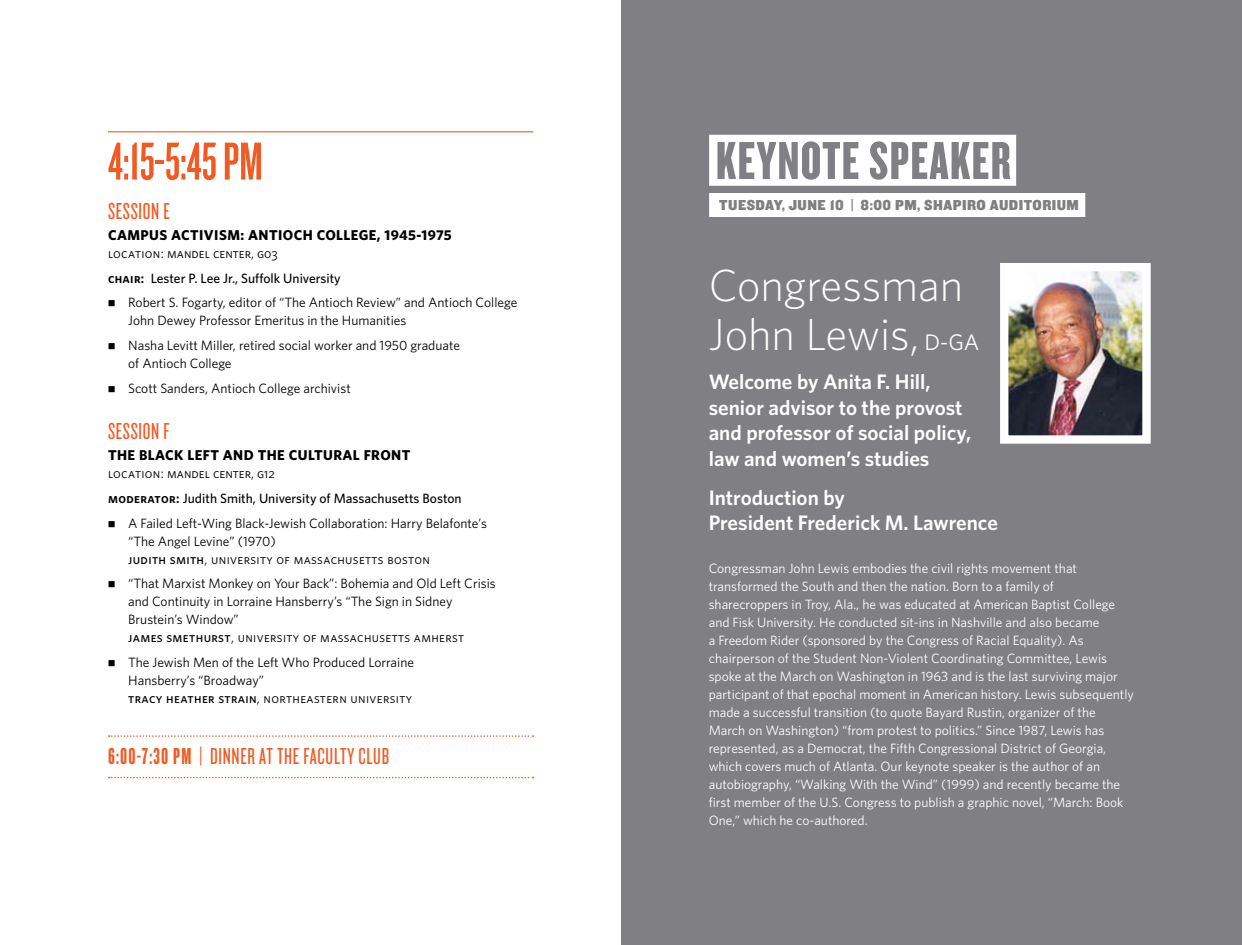
<style>
.page{position:relative;width:1242px;height:945px;background:#fff}
.page>*{position:absolute;margin:0;border:0;box-sizing:border-box;transform-origin:0 0}
.t1{font:55.5px "Knockout HTF68 Full Featherwt";letter-spacing:.025em;color:#807f83}
.t2{font:55.5px "Knockout HTF47 Bantamweight";color:#f15a22}
.t3{font:300 45px/49.5px "Whitney";color:#fff}
.t4{font:24px "Knockout HTF27 Junior Bantamwt";letter-spacing:.03em;color:#f15a22}
.t5{font:600 21px/25.5px "Whitney";color:#fff}
.t6{font:15px "Knockout HTF71 Full Middlewt";letter-spacing:.03em;color:#807f83}
.t7{font:700 14.25px "Whitney";letter-spacing:.03em;color:#000}
.t8{font:13.5px/18px "Whitney";color:#fff}
.t9{font:13.5px/24.8px "Whitney";color:#000}
.t10{font:13.5px "Whitney Book SC";letter-spacing:.025em;color:#000}
.t11{font:13.5px "Whitney Book SC";color:#000}
.s1{font-family:"Whitney Semibold SC"}
.s2{font-weight:500}
.s3{font-family:"Whitney Medium SC"}
.s4{font-family:"Knockout HTF67 Full Bantamwt"}
.s5{font-weight:400;font-size:22.5px}
</style>
<div class="page">
<hr style="left:108px;top:131px;width:425px;height:1px;background:#f15a22">
<svg style="left:109px;top:735px;width:424px;height:2px"></svg>
<svg style="left:109px;top:777px;width:424px;height:1px"></svg>
<div style="left:621px;top:0;width:621px;height:945px;background:#807f83"></div>
<img style="left:1009px;top:272px;width:133px;height:163px">
<div style="left:1000px;top:263px;width:151px;height:181px;border:8px solid #fff"></div>
<div style="left:709px;top:193px;width:376px;height:24px;background:#fff"></div>
<div style="left:709px;top:135px;width:307px;height:51px;background:#fff"></div>
<h1 class="t2" style="left:108px;top:134px;width:153px">4:15-5:45 pm</h1>
<h3 class="t4" style="left:108px;top:199px;width:63px">SESSION E</h3>
<p class="t7" style="left:108px;top:226px;width:345px">CAMPUS ACTIVISM: ANTIOCH COLLEGE, 1945-1975</p>
<p class="t11" style="left:108px;top:245px;width:171px">location: mandel center, g03</p>
<p class="t9" style="left:128px;top:265px;width:391px;text-indent:-20px"><span class="s1">chair:</span> <span class="s2">Lester P. Lee Jr., Suffolk University<br></span>Robert S. Fogarty, editor of “The Antioch Review” and Antioch College</p>
<p class="t9" style="left:128px;top:308px;width:333px">John Dewey Professor Emeritus in the Humanities<br>Nasha Levitt Miller, retired social worker and 1950 graduate</p>
<p class="t9" style="left:128px;top:351px;width:224px">of Antioch College<br>Scott Sanders, Antioch College archivist</p>
<h3 class="t4" style="left:108px;top:419px;width:63px">SESSION F</h3>
<p class="t7" style="left:108px;top:446px;width:303px">THE BLACK LEFT AND THE CULTURAL FRONT</p>
<p class="t11" style="left:108px;top:465px;width:168px">location: mandel center, g12</p>
<p class="t9" style="left:128px;top:485px;width:360px;text-indent:-20px"><span class="s1">moderator:</span> <span class="s2">Judith Smith, University of Massachusetts Boston<br></span>A Failed Left-Wing Black-Jewish Collaboration: Harry Belafonte’s</p>
<p class="t9" style="left:128px;top:528px;width:149px">“The Angel Levine” (1970)</p>
<p class="t10" style="left:128px;top:551px;width:303px"><span class="s3">judith smith</span>, university of massachusetts boston</p>
<p class="t9" style="left:128px;top:574px;width:369px;line-height:18px">“That Marxist Monkey on Your Back”: Bohemia and Old Left Crisis and Continuity in Lorraine Hansberry’s “The Sign in Sidney<br>Brustein’s Window”</p>
<p class="t10" style="left:128px;top:630px;width:338px"><span class="s3">james smethurst</span>, university of massachusetts amherst</p>
<p class="t9" style="left:128px;top:653px;width:287px;line-height:18px">The Jewish Men of the Left Who Produced Lorraine<br>Hansberry’s “Broadway”</p>
<p class="t10" style="left:128px;top:690px;width:285px"><span class="s3">tracy heather strain</span>, northeastern university</p>
<h3 class="t4" style="left:108px;top:744px;width:281px"><span class="s4">6:00-7:30 pm</span> | DINNER AT THE FACULTY CLUB</h3>
<h1 class="t1" style="left:716px;top:132px;width:296px">KEYNOTE SPEAKER</h1>
<p class="t6" style="left:719px;top:197px;width:361px">TUESDAY, JUNE 10 | 8:00 PM, SHAPIRO AUDITORIUM</p>
<h2 class="t3" style="left:709px;top:259px;width:272px">Congressman<br>John Lewis, <span class="s5">D-GA</span></h2>
<h3 class="t5" style="left:709px;top:368px;width:264px">Welcome by Anita F. Hill, senior advisor to the provost and professor of social policy, law and women’s studies</h3>
<h3 class="t5" style="left:709px;top:484px;width:291px">Introduction by<br>President Frederick M. Lawrence</h3>
<p class="t8" style="left:709px;top:559px;width:427px">Congressman John Lewis embodies the civil rights movement that transformed the South and then the nation. Born to a family of sharecroppers in Troy, Ala., he was educated at American Baptist College and Fisk University. He conducted sit-ins in Nashville and also became<br>a Freedom Rider (sponsored by the Congress of Racial Equality). As chairperson of the Student Non-Violent Coordinating Committee, Lewis spoke at the March on Washington in 1963 and is the last surviving major participant of that epochal moment in American history. Lewis subsequently made a successful transition (to quote Bayard Rustin, organizer of the March on Washington) “from protest to politics.” Since 1987, Lewis has represented, as a Democrat, the Fifth Congressional District of Georgia, which covers much of Atlanta. Our keynote speaker is the author of an autobiography, “Walking With the Wind” (1999) and recently became the first member of the U.S. Congress to publish a graphic novel, “March: Book One,” which he co-authored.</p>
</div>
